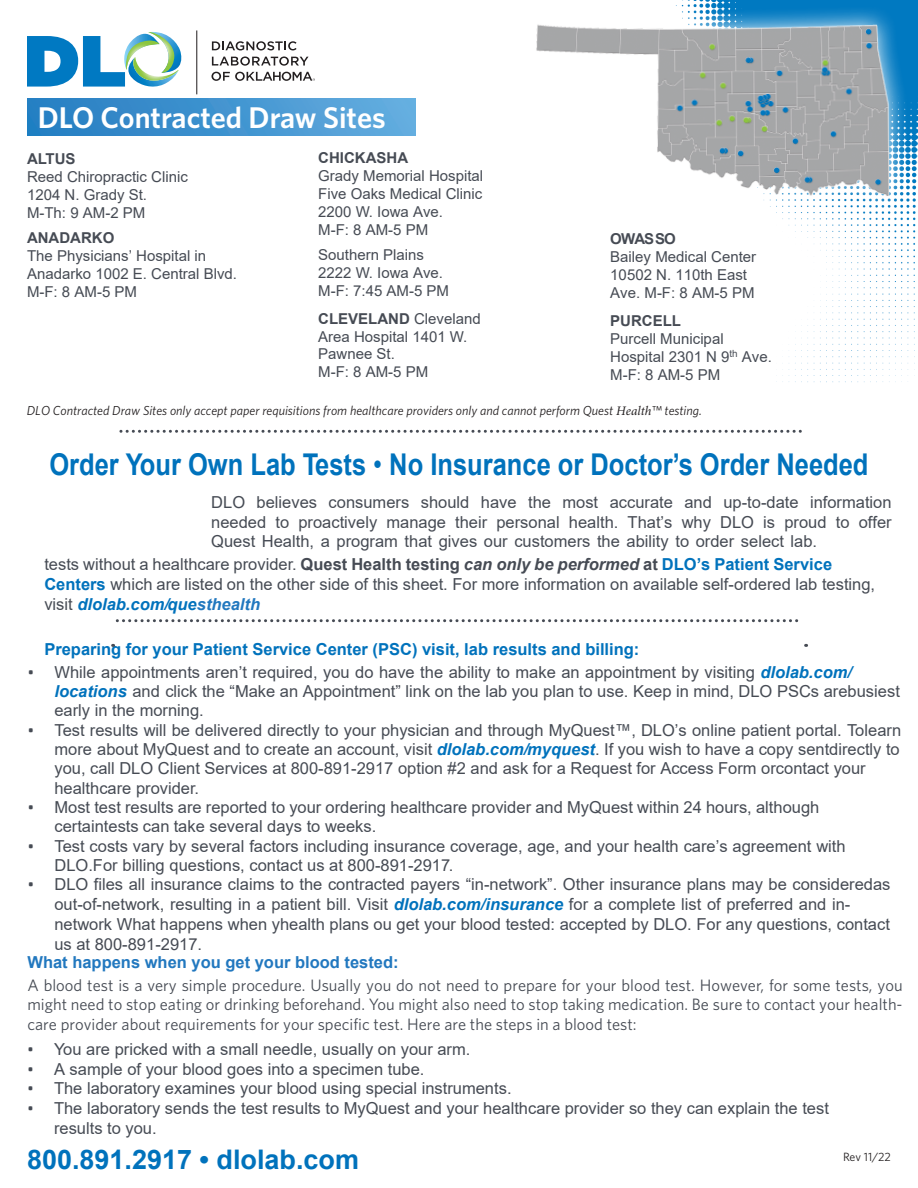
<style>
.page{position:relative;width:918px;height:1188px;background:#fff}
.page>*{position:absolute;margin:0;border:0;box-sizing:border-box;transform-origin:0 0}
.t1{font:700 30px "Arial";color:#0072bc;scale:.85 1}
.t2{font:600 30px "Whitney";color:#fff}
.t3{font:700 27px "Arial";color:#0072bc}
.t4{font:16.5px/19.8px "Arial";color:#464b54}
.t5{font:16.5px/22.6px "Whitney";color:#464b54}
.t6{font:700 16.5px "Arial";color:#0072bc}
.t7{font:15px/18px "Arial";color:#464b54}
.t8{font:italic 13.05px "Whitney";color:#231f20}
.t9{font:12px "Whitney";letter-spacing:-.01em;color:#231f20}
.s1{font-weight:700}
.s2{font-family:"Minion Pro"}
.s3{font-weight:400}
.s4{font-weight:700;font-style:italic}
.s5{font-weight:700;color:#0072bc}
.s6{font-weight:700;font-style:italic;color:#0072bc}
.s7{font-weight:700;font-style:italic;color:#2278bf}
.s8{font-family:"Whitney"}
.s9{font-style:inherit}
.s10{font-family:"Arial";font-weight:700;color:#2278bf}
</style>
<div class="page">
<img style="left:682px;top:0;width:236px;height:383px">
<svg style="left:675px;top:2px;width:236px;height:216px;fill:#057bc1"></svg>
<img style="left:536px;top:10px;width:368px;height:202px">
<svg style="left:121px;top:430px;width:681px;height:3px"></svg>
<svg style="left:117px;top:619px;width:682px;height:3px"></svg>
<img style="left:27px;top:98px;width:389px;height:38px">
<svg style="left:212px;top:41px;width:85px;height:9px"></svg>
<svg style="left:212px;top:57px;width:97px;height:9px"></svg>
<hr style="left:197px;top:30px;width:1px;height:64px;background:#231f20">
<svg style="left:27px;top:32px;width:155px;height:55px"></svg>
<svg style="left:211px;top:72px;width:104px;height:9px"></svg>
<p class="t2" style="left:38px;top:97px;width:349px">DLO Contracted Draw Sites</p>
<p class="t7" style="left:27px;top:150px;width:162px"><span class="s1">ALTUS<br></span>Reed Chiropractic Clinic<br>1204 N. Grady St.<br>M-Th: 9 AM-2 PM</p>
<p class="t7" style="left:27px;top:229px;width:212px"><span class="s1">ANADARKO<br></span>The Physicians’ Hospital in<br>Anadarko 1002 E. Central Blvd.<br>M-F: 8 AM-5 PM</p>
<p class="t7" style="left:318px;top:149px;width:167px"><span class="s1">CHICKASHA<br></span>Grady Memorial Hospital<br>Five Oaks Medical Clinic<br>2200 W. Iowa Ave.<br>M-F: 8 AM-5 PM</p>
<p class="t7" style="left:318px;top:246px;width:132px">Southern Plains<br>2222 W. Iowa Ave.<br>M-F: 7:45 AM-5 PM</p>
<p class="t7" style="left:318px;top:310px;width:164px"><span class="s1">CLEVELAND</span> Cleveland<br>Area Hospital 1401 W.<br>Pawnee St.<br>M-F: 8 AM-5 PM</p>
<p class="t7" style="left:610px;top:230px;width:147px"><span class="s1">OWASSO<br></span>Bailey Medical Center<br>10502 N. 110th East<br>Ave. M-F: 8 AM-5 PM</p>
<p class="t7" style="left:610px;top:312px;width:163px"><span class="s1">PURCELL<br></span>Purcell Municipal<br>Hospital 2301 N 9<sup>th</sup> Ave.<br>M-F: 8 AM-5 PM</p>
<p class="t8" style="left:27px;top:402px;width:677px">DLO Contracted Draw Sites only accept paper requisitions from healthcare providers only and cannot perform Quest <span class="s2">Health</span>™ testing.</p>
<p class="t1" style="left:49px;top:444px;width:965px">Order Your Own Lab Tests <span class="s3">•</span> No Insurance or Doctor’s Order Needed</p>
<p class="t4" style="left:211px;top:492px;width:682px;text-align:justify">DLO believes consumers should have the most accurate and up-to-date information needed to proactively manage their personal health. That’s why DLO is proud to offer Quest Health, a program that gives our customers the ability to order select lab.</p>
<p class="t4" style="left:44px;top:554px;width:832px">tests without a healthcare provider. <span class="s1">Quest Health testing</span> <span class="s4">can only be performed</span> <span class="s1">at</span> <span class="s5">DLO’s Patient Service<br>Centers</span> which are listed on the other side of this sheet. For more information on available self-ordered lab testing, visit <span class="s6">dlolab.com/que</span><span class="s7">sthealth</span></p>
<p class="t6" style="left:44px;top:638px;width:597px">Preparing for your Patient Service Center (PSC) visit, lab results and billing:</p>
<p class="t4" style="left:54px;top:663px;width:847px;line-height:18.8px;text-indent:-27px"><span class="s8">•</span> While appointments aren’t required, you do have the ability to make an appointment by visiting <span class="s6">dlolab.com/ locations</span> and click the “Make an Appointment” link on the lab you plan to use. Keep in mind, DLO PSCs arebusiest early in the morning.</p>
<p class="t4" style="left:54px;top:720px;width:848px;line-height:19.4px;text-indent:-27px"><span class="s8">•</span> Test results will be delivered directly to your physician and through MyQuest™, DLO’s online patient portal. Tolearn more about MyQuest and to create an account, visit <span class="s6">dlolab.com/myquest</span>. If you wish to have a copy sentdirectly to you, call DLO Client Services at 800-891-2917 option #2 and ask for a Request for Access Form orcontact your healthcare provider.</p>
<p class="t4" style="left:54px;top:798px;width:766px;line-height:18.8px;text-indent:-27px"><span class="s8">•</span> Most test results are reported to your ordering healthcare provider and MyQuest within 24 hours, although certaintests can take several days to weeks.</p>
<p class="t4" style="left:54px;top:837px;width:793px;line-height:18.8px;text-indent:-27px"><span class="s8">•</span> Test costs vary by several factors including insurance coverage, age, and your health care’s agreement with<br>DLO.For billing questions, contact us at 800-891-2917.</p>
<p class="t4" style="left:54px;top:875px;width:838px;text-indent:-27px"><span class="s8">•</span> DLO files all insurance claims to the contracted payers “in-network”. Other insurance plans may be consideredas out-of-network, resulting in a patient bill. Visit <span class="s6">dlolab.com/insurance</span> for a complete list of preferred and in&shy;<span class="s9">network What happens when yhealth plans ou get your blood tested: accepted by DLO. For any questions, contact us at 800-891-2917.</span></p>
<p class="t5" style="left:27px;top:950px;width:877px"><span class="s10">What happens when you get your blood tested:<br></span>A blood test is a very simple procedure. Usually you do not need to prepare for your blood test. However, for some tests, you</p>
<p class="t5" style="left:27px;top:994px;width:877px;line-height:19.8px">might need to stop eating or drinking beforehand. You might also need to stop taking medication. Be sure to contact your health&shy;care provider about requirements for your specific test. Here are the steps in a blood test:</p>
<p class="t4" style="left:27px;top:1039px;width:445px"><span class="s8">•</span> You are pricked with a small needle, usually on your arm.</p>
<p class="t4" style="left:27px;top:1059px;width:399px"><span class="s8">•</span> A sample of your blood goes into a specimen tube.</p>
<p class="t4" style="left:27px;top:1079px;width:486px"><span class="s8">•</span> The laboratory examines your blood using special instruments.</p>
<p class="t4" style="left:54px;top:1098px;width:776px;text-indent:-27px"><span class="s8">•</span> The laboratory sends the test results to MyQuest and your healthcare provider so they can explain the test results to you.</p>
<p class="t9" style="left:843px;top:1149px;width:49px">Rev 11/22</p>
<p class="t3" style="left:27px;top:1140px;width:334px">800.891.2917 • dlolab.com</p>
</div>
